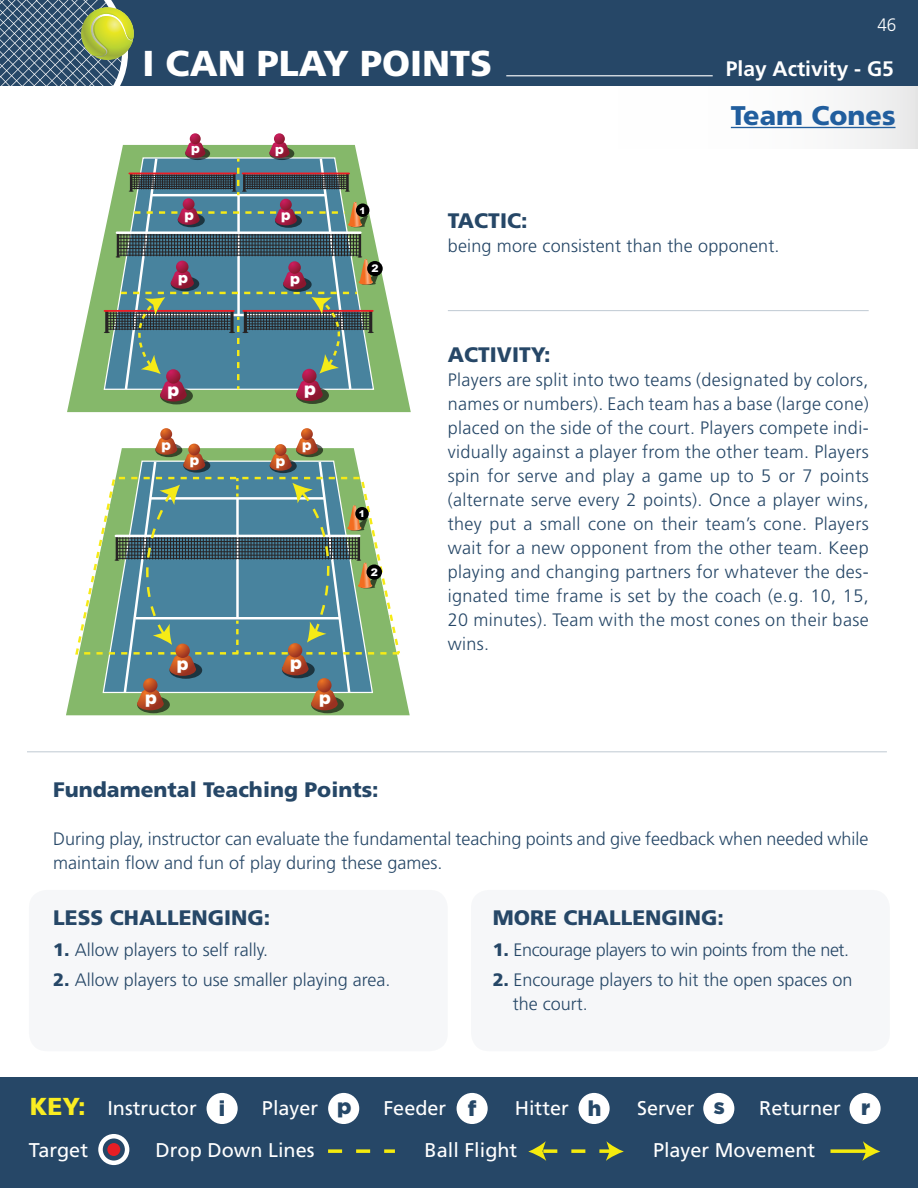
<style>
.page{position:relative;width:918px;height:1188px;background:#fff}
.page>*{position:absolute;margin:0;border:0;box-sizing:border-box;transform-origin:0 0}
.t1{font:900 36px "Frutiger";color:#fff}
.t2{font:900 27px "Frutiger";color:#215e9e}
.t3{font:900 21px "Frutiger";color:#264767}
.t4{font:700 21px "Frutiger";color:#fff}
.t5{font:19.8px/41.2px "Frutiger";color:#fff}
.t6{font:300 18px/24px "Frutiger";color:#264767}
.t7{font:300 18px "Frutiger";letter-spacing:-.02em;color:#264767}
.t8{font:300 18px "Frutiger";color:#fff;scale:.95 1}
.t9{font:900 17.4px "Gotham";color:#fff}
.t10{font:900 14.7px "Gotham";color:#fff}
.t11{font:900 14.1px "Gotham";color:#fff}
.t12{font:900 13.05px "Gotham";color:#fff}
.t13{font:900 10.35px "Arial";color:#fff}
.t14{font:900 9.3px "Arial";color:#fff}
.s1{font-weight:900}
.s2{font-weight:900;font-size:24.6px;color:#faed22}
.s3{font-family:"Gotham";font-weight:900;font-size:21.45px;color:#264868}
</style>
<div class="page">
<div style="left:29px;top:890px;width:419px;height:161px;background:#f6f7f9;border-radius:18px"></div>
<div style="left:471px;top:890px;width:419px;height:161px;background:#f6f7f9;border-radius:18px"></div>
<div style="left:508px;top:86px;width:409px;height:62px;background:linear-gradient(to right,#fff,#eff0f1)"></div>
<div style="left:0;top:1078px;width:918px;height:110px;background:#264767"></div>
<div style="left:207px;top:1093px;width:31px;height:31px;background:#fff;border-radius:50%"></div>
<div style="left:457px;top:1093px;width:31px;height:31px;background:#fff;border-radius:50%"></div>
<div style="left:328px;top:1093px;width:31px;height:31px;background:#fff;border-radius:50%"></div>
<div style="left:579px;top:1093px;width:31px;height:31px;background:#fff;border-radius:50%"></div>
<div style="left:703px;top:1093px;width:31px;height:31px;background:#fff;border-radius:50%"></div>
<div style="left:850px;top:1093px;width:31px;height:31px;background:#fff;border-radius:50%"></div>
<svg style="left:98px;top:1134px;width:31px;height:31px"></svg>
<div style="left:107px;top:1143px;width:13px;height:13px;background:#e71e25;border-radius:50%"></div>
<svg style="left:328px;top:1149px;width:67px;height:4px"></svg>
<svg style="left:831px;top:1149px;width:31px;height:4px"></svg>
<svg style="left:862px;top:1141px;width:18px;height:20px"></svg>
<svg style="left:528px;top:1141px;width:96px;height:20px"></svg>
<div style="left:0;top:0;width:918px;height:86px;background:#264767"></div>
<hr style="left:731px;top:127px;width:164px;height:1px;background:#215e9e">
<hr style="left:448px;top:310px;width:421px;height:1px;background:#264767">
<hr style="left:27px;top:751px;width:860px;height:1px;background:#264767">
<svg style="left:0;top:0;width:134px;height:86px"></svg>
<hr style="left:506px;top:75px;width:207px;height:1px;background:#fff">
<svg style="left:67px;top:241px;width:344px;height:171px;fill:#85b86a"></svg>
<svg style="left:296px;top:387px;width:33px;height:17px"></svg>
<div style="left:160px;top:387px;width:33px;height:17px;background:#35492a;border-radius:50%"></div>
<svg style="left:104px;top:133px;width:275px;height:269px;background:#6c8989"></svg>
<div style="left:356px;top:203px;width:13px;height:14px;background:#000;border-radius:50%"></div>
<div style="left:367px;top:261px;width:16px;height:15px;background:#000;border-radius:50%"></div>
<svg style="left:66px;top:656px;width:344px;height:59px;background:#92be80"></svg>
<svg style="left:75px;top:479px;width:325px;height:177px"></svg>
<svg style="left:311px;top:696px;width:33px;height:17px"></svg>
<svg style="left:137px;top:696px;width:33px;height:17px"></svg>
<svg style="left:115px;top:428px;width:263px;height:282px;background:#719592"></svg>
<div style="left:355px;top:507px;width:14px;height:13px;background:#000;border-radius:50%"></div>
<div style="left:366px;top:564px;width:16px;height:16px;background:#000;border-radius:50%"></div>
<h1 class="t1" style="left:143px;top:42px;width:351px">I CAN PLAY POINTS</h1>
<p class="t12" style="left:191px;top:141px;width:10px">p</p>
<p class="t12" style="left:275px;top:142px;width:10px">p</p>
<p class="t8" style="left:877px;top:14px;width:22px">46</p>
<p class="t4" style="left:726px;top:57px;width:170px">Play Activity - G5</p>
<h2 class="t2" style="left:731px;top:99px;width:166px">Team Cones</h2>
<p class="t11" style="left:184px;top:207px;width:11px">p</p>
<p class="t11" style="left:281px;top:207px;width:11px">p</p>
<p class="t10" style="left:178px;top:270px;width:11px">p</p>
<p class="t10" style="left:290px;top:270px;width:11px">p</p>
<p class="t14" style="left:360px;top:204px;width:8px">1</p>
<p class="t13" style="left:371px;top:261px;width:9px">2</p>
<p class="t9" style="left:167px;top:379px;width:13px">p</p>
<p class="t9" style="left:304px;top:378px;width:13px">p</p>
<p class="t11" style="left:162px;top:437px;width:11px">p</p>
<p class="t11" style="left:302px;top:437px;width:11px">p</p>
<p class="t11" style="left:190px;top:452px;width:11px">p</p>
<p class="t11" style="left:276px;top:453px;width:11px">p</p>
<p class="t14" style="left:359px;top:507px;width:8px">1</p>
<p class="t13" style="left:371px;top:564px;width:9px">2</p>
<p class="t9" style="left:177px;top:654px;width:13px">p</p>
<p class="t9" style="left:290px;top:653px;width:13px">p</p>
<p class="t9" style="left:145px;top:688px;width:13px">p</p>
<p class="t9" style="left:319px;top:688px;width:13px">p</p>
<p class="t3" style="left:448px;top:208px;width:81px">TACTIC:</p>
<p class="t6" style="left:448px;top:234px;width:333px">being more consistent than the opponent.</p>
<p class="t3" style="left:448px;top:342px;width:104px">ACTIVITY:</p>
<p class="t6" style="left:448px;top:367px;width:422px;text-align:justify">Players are split into two teams (designated by colors, names or numbers). Each team has a base (large cone) placed on the side of the court. Players compete indi&shy;vidually against a player from the other team. Players spin for serve and play a game up to 5 or 7 points (alternate serve every 2 points). Once a player wins, they put a small cone on their team’s cone. Players wait for a new opponent from the other team. Keep playing and changing partners for whatever the des&shy;ignated time frame is set by the coach (e.g. 10, 15, 20 minutes). Team with the most cones on their base wins.</p>
<p class="t3" style="left:53px;top:777px;width:327px">Fundamental Teaching Points:</p>
<p class="t6" style="left:53px;top:827px;width:817px">During play, instructor can evaluate the fundamental teaching points and give feedback when needed while maintain flow and fun of play during these games.</p>
<p class="t3" style="left:53px;top:905px;width:219px">LESS CHALLENGING:</p>
<p class="t6" style="left:53px;top:937px;width:216px"><span class="s1">1.</span> Allow players to self rally.</p>
<p class="t6" style="left:53px;top:968px;width:339px"><span class="s1">2.</span> Allow players to use smaller playing area.</p>
<p class="t3" style="left:493px;top:905px;width:233px">MORE CHALLENGING:</p>
<p class="t7" style="left:493px;top:939px;width:358px"><span class="s1">1.</span> Encourage players to win points from the net.</p>
<p class="t6" style="left:513px;top:968px;width:341px;text-indent:-20px"><span class="s1">2.</span> Encourage players to hit the open spaces on the court.</p>
<p class="t5" style="left:156px;top:1088px;width:160px;text-indent:-126px"><span class="s2">KEY:</span> Instructor <span class="s3">i<br></span>Drop Down Lines</p>
<p class="t5" style="left:262px;top:1088px;width:91px">Player <span class="s3">p</span></p>
<p class="t5" style="left:383px;top:1088px;width:95px">Feeder <span class="s3">f</span></p>
<p class="t5" style="left:515px;top:1088px;width:88px">Hitter <span class="s3">h</span></p>
<p class="t5" style="left:637px;top:1088px;width:89px">Server <span class="s3">s</span></p>
<p class="t5" style="left:759px;top:1088px;width:113px">Returner <span class="s3">r</span></p>
<p class="t5" style="left:425px;top:1129px;width:94px">Ball Flight</p>
<p class="t5" style="left:653px;top:1129px;width:164px">Player Movement</p>
<p class="t5" style="left:29px;top:1129px;width:61px">Target</p>
</div>
